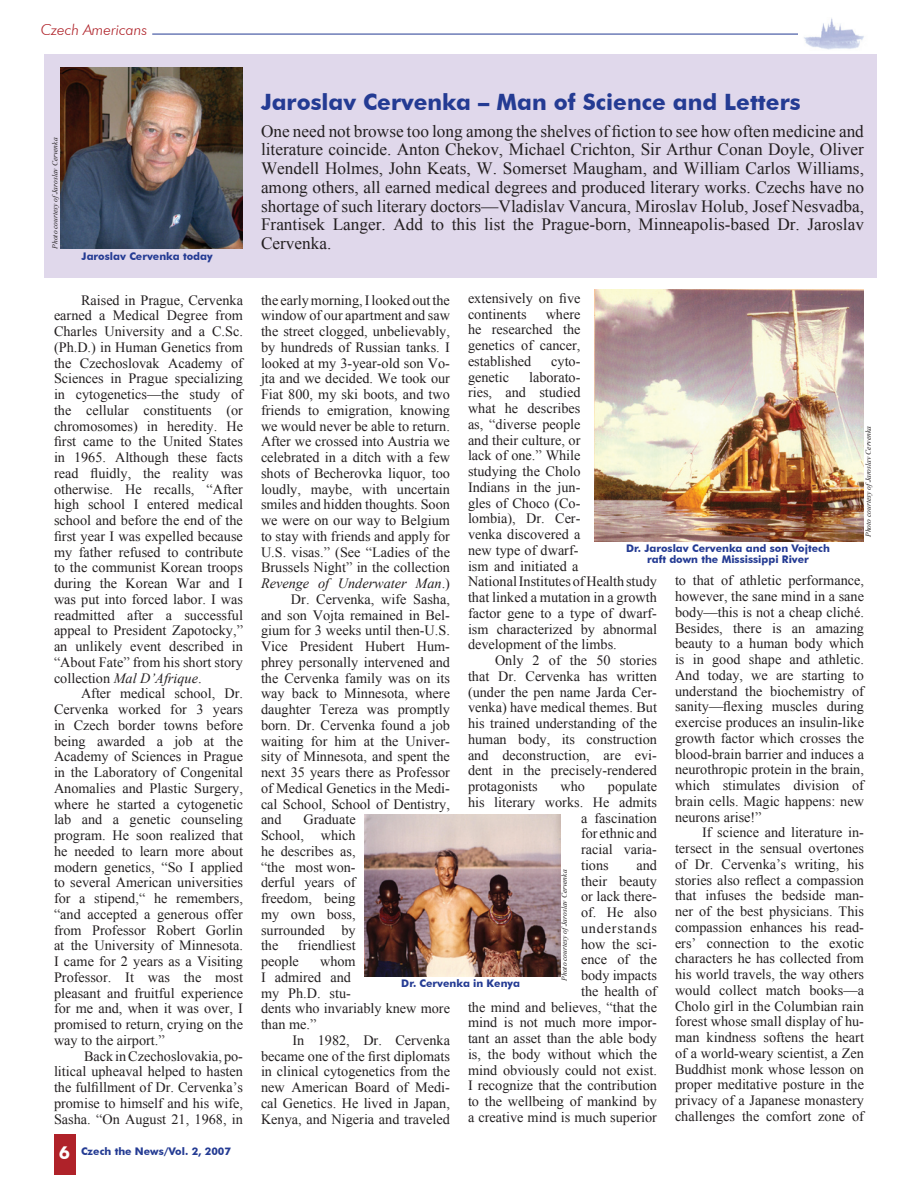
<style>
.page{position:relative;width:918px;height:1188px;background:#fff}
.page>*{position:absolute;margin:0;border:0;box-sizing:border-box;transform-origin:0 0}
.t1{font:700 22.5px "Futura BT";color:#243b93}
.t2{font:700 18px "Futura BT";color:#fff}
.t3{font:17.25px/18.8px "Times New Roman";color:#231f20;text-align:justify}
.t4{font:italic 300 15px "Futura BT";color:#af2229}
.t5{font:14.25px/15.8px "Times New Roman";color:#231f20;text-align:justify}
.t6{font:italic 14.25px "Times New Roman";color:#231f20}
.t7{font:700 10.5px/11.2px "Futura BT";color:#243b93;text-align:center}
.t8{font:italic 7.5px "Times New Roman";color:#231f20}
.s1{font-style:italic}
.s2{font-style:normal}
</style>
<div class="page">
<div style="left:44px;top:54px;width:832px;height:224px;background:#e0d8eb"></div>
<img style="left:60px;top:68px;width:183px;height:181px">
<img style="left:364px;top:814px;width:196px;height:162px">
<img style="left:594px;top:290px;width:270px;height:252px">
<div style="left:54px;top:1134px;width:21px;height:40px;background:#af2229"></div>
<hr style="left:152px;top:34px;width:646px;height:1px;background:#243b93">
<img style="left:804px;top:18px;width:60px;height:32px">
<p class="t4" style="left:41px;top:20px;width:108px">Czech Americans</p>
<p class="t8" style="left:50px;top:249px;width:112px;rotate:-90deg">Photo courtesy ofJaroslav Cervenka</p>
<p class="t7" style="left:82px;top:250px;width:133px">Jaroslav Cervenka today</p>
<p class="t5" style="left:54px;top:292px;width:191px;text-indent:27px">Raised in Prague, Cervenka earned a Medical Degree from Charles University and a C.Sc. (Ph.D.) in Human Genetics from the Czechoslovak Academy of Sciences in Prague specializing in cytogenetics—the study of the cellular constituents (or chromosomes) in heredity. He first came to the United States in 1965. Although these facts read fluidly, the reality was otherwise. He recalls, “After high school I entered medical school and before the end of the first year I was expelled because my father refused to contribute to the communist Korean troops during the Korean War and I was put into forced labor. I was readmitted after a successful appeal to President Zapotocky,” an unlikely event described in “About Fate” from his short story collection <span class="s1">Mal D’Afrique</span>.</p>
<p class="t5" style="left:54px;top:686px;width:191px;text-indent:27px">After medical school, Dr.<br>Cervenka worked for 3 years in Czech border towns before being awarded a job at the Academy of Sciences in Prague in the Laboratory of Congenital Anomalies and Plastic Surgery, where he started a cytogenetic lab and a genetic counseling program. He soon realized that he needed to learn more about modern genetics, “So I applied to several American universities for a stipend,“ he remembers, “and accepted a generous offer from Professor Robert Gorlin at the University of Minnesota.<br>I came for 2 years as a Visiting Professor. It was the most pleasant and fruitful experience for me and, when it was over, I promised to return, crying on the way to the airport.”</p>
<p class="t5" style="left:54px;top:1048px;width:191px;text-indent:30px">Back in Czechoslovakia, po&shy;litical upheaval helped to hasten the fulfillment of Dr. Cervenka’s promise to himself and his wife, Sasha. “On August 21, 1968, in</p>
<p class="t2" style="left:59px;top:1142px;width:13px">6</p>
<p class="t7" style="left:81px;top:1145px;width:152px">Czech the News/Vol. 2, 2007</p>
<h1 class="t1" style="left:261px;top:88px;width:541px">Jaroslav Cervenka – Man of Science and Letters</h1>
<p class="t3" style="left:261px;top:121px;width:605px">One need not browse too long among the shelves of fiction to see how often medicine and literature coincide. Anton Chekov, Michael Crichton, Sir Arthur Conan Doyle, Oliver Wendell Holmes, John Keats, W. Somerset Maugham, and William Carlos Williams, among others, all earned medical degrees and produced literary works. Czechs have no shortage of such literary doctors—Vladislav Vancura, Miroslav Holub, Josef Nesvadba, Frantisek Langer. Add to this list the Prague-born, Minneapolis-based Dr. Jaroslav Cervenka.</p>
<p class="t5" style="left:468px;top:290px;width:114px">extensively on five continents</p>
<p class="t5" style="left:261px;top:292px;width:190px">the early morning, I looked out the</p>
<p class="t5" style="left:261px;top:308px;width:191px">window of our apartment and saw</p>
<p class="t5" style="left:261px;top:323px;width:191px">the street clogged, unbelievably,</p>
<p class="t5" style="left:261px;top:339px;width:191px">by hundreds of Russian tanks. I</p>
<p class="t5" style="left:261px;top:355px;width:190px">looked at my 3-year-old son Vo-</p>
<p class="t5" style="left:261px;top:371px;width:190px">jta and we decided. We took our</p>
<p class="t5" style="left:261px;top:386px;width:190px">Fiat 800, my ski boots, and two</p>
<p class="t5" style="left:261px;top:402px;width:190px">friends to emigration, knowing</p>
<p class="t5" style="left:261px;top:418px;width:190px">we would never be able to return.</p>
<p class="t5" style="left:261px;top:434px;width:190px">After we crossed into Austria we</p>
<p class="t5" style="left:261px;top:449px;width:191px">celebrated in a ditch with a few</p>
<p class="t5" style="left:261px;top:465px;width:190px">shots of Becherovka liquor, too</p>
<p class="t5" style="left:261px;top:481px;width:191px">loudly, maybe, with uncertain</p>
<p class="t5" style="left:261px;top:497px;width:190px">smiles and hidden thoughts. Soon</p>
<p class="t5" style="left:261px;top:512px;width:190px">we were on our way to Belgium</p>
<p class="t5" style="left:261px;top:528px;width:191px">to stay with friends and apply for</p>
<p class="t5" style="left:261px;top:544px;width:190px">U.S. visas.” (See “Ladies of the</p>
<p class="t5" style="left:261px;top:560px;width:191px">Brussels Night” in the collection</p>
<p class="t6" style="left:261px;top:574px;width:190px">Revenge of Underwater Man<span class="s2">.)</span></p>
<p class="t5" style="left:291px;top:591px;width:161px">Dr. Cervenka, wife Sasha,</p>
<p class="t5" style="left:261px;top:607px;width:190px">and son Vojta remained in Bel-</p>
<p class="t5" style="left:261px;top:623px;width:190px">gium for 3 weeks until then-U.S.</p>
<p class="t5" style="left:261px;top:638px;width:190px">Vice President Hubert Hum-</p>
<p class="t5" style="left:261px;top:654px;width:190px">phrey personally intervened and</p>
<p class="t5" style="left:261px;top:670px;width:190px">the Cervenka family was on its</p>
<p class="t5" style="left:261px;top:686px;width:190px">way back to Minnesota, where</p>
<p class="t5" style="left:261px;top:701px;width:190px">daughter Tereza was promptly</p>
<p class="t5" style="left:261px;top:717px;width:191px">born. Dr. Cervenka found a job</p>
<p class="t5" style="left:261px;top:733px;width:190px">waiting for him at the Univer-</p>
<p class="t5" style="left:261px;top:749px;width:190px">sity of Minnesota, and spent the</p>
<p class="t5" style="left:261px;top:764px;width:190px">next 35 years there as Professor</p>
<p class="t5" style="left:261px;top:780px;width:190px">of Medical Genetics in the Medi-</p>
<p class="t5" style="left:261px;top:796px;width:191px">cal School, School of Dentistry,</p>
<p class="t5" style="left:261px;top:812px;width:22px">and</p>
<p class="t5" style="left:468px;top:306px;width:114px;text-indent:78px">where he researched the genetics of cancer, established</p>
<p class="t5" style="left:551px;top:353px;width:31px">cyto-</p>
<p class="t5" style="left:468px;top:369px;width:191px;text-align:left;text-indent:61px">laborato-<br>ries, and studied<br>what he describes<br>as, “diverse people<br>and their culture, or<br>lack of one.” While<br>studying the Cholo<br>Indians in the jun-<br>gles of Choco (Co-<br>lombia), Dr. Cer-<br>venka discovered a<br>new type of dwarf-<br>ism and initiated a<br>National Institutes of Health study that linked a mutation in a growth factor gene to a type of dwarf&shy;ism characterized by abnormal development of the limbs.</p>
<p class="t5" style="left:468px;top:652px;width:191px;text-indent:27px">Only 2 of the 50 stories that Dr. Cervenka has written (under the pen name Jarda Cer&shy;venka) have medical themes. But his trained understanding of the human body, its construction and deconstruction, are evi&shy;dent in the precisely-rendered protagonists</p>
<p class="t5" style="left:468px;top:369px;width:43px">genetic</p>
<p class="t8" style="left:863px;top:537px;width:112px;rotate:-90deg">Photo courtesy ofJaroslav Cervenka</p>
<p class="t7" style="left:626px;top:542px;width:205px">Dr. Jaroslav Cervenka and son Vojtech raft down the Mississippi River</p>
<p class="t5" style="left:675px;top:572px;width:191px">to that of athletic performance, however, the sane mind in a sane body—this is not a cheap cliché.<br>Besides, there is an amazing beauty to a human body which is in good shape and athletic.<br>And today, we are starting to understand the biochemistry of sanity—flexing muscles during exercise produces an insulin-like growth factor which crosses the blood-brain barrier and induces a neurothropic protein in the brain, which stimulates division of brain cells. Magic happens: new neurons arise!”</p>
<p class="t5" style="left:675px;top:824px;width:191px;text-indent:27px">If science and literature in&shy;tersect in the sensual overtones of Dr. Cervenka’s writing, his stories also reflect a compassion that infuses the bedside man&shy;ner of the best physicians. This compassion enhances his read&shy;ers’ connection to the exotic characters he has collected from his world travels, the way others would collect match books—a Cholo girl in the Columbian rain forest whose small display of hu&shy;man kindness softens the heart of a world-weary scientist, a Zen Buddhist monk whose lesson on proper meditative posture in the privacy of a Japanese monastery challenges the comfort zone of</p>
<p class="t5" style="left:561px;top:778px;width:26px">who</p>
<p class="t5" style="left:608px;top:778px;width:51px">populate</p>
<p class="t5" style="left:468px;top:794px;width:191px">his literary works. He admits</p>
<p class="t5" style="left:581px;top:810px;width:77px">a fascination</p>
<p class="t5" style="left:581px;top:825px;width:77px">for ethnic and</p>
<p class="t5" style="left:581px;top:841px;width:77px">racial varia-</p>
<p class="t5" style="left:581px;top:857px;width:29px">tions</p>
<p class="t5" style="left:261px;top:812px;width:96px;text-indent:42px">Graduate School, which he describes as, “the most won&shy;derful years of freedom, being my own boss, surrounded by the</p>
<p class="t5" style="left:468px;top:857px;width:191px;text-align:right">and<br>their beauty<br>or lack there-<br>of. He also<br>understands<br>how the sci-<br>ence of the<br>body impacts<br>the health of<br>the mind and believes, “that the mind is not much more impor&shy;tant an asset than the able body is, the body without which the mind obviously could not exist.<br>I recognize that the contribution to the wellbeing of mankind by a creative mind is much superior</p>
<p class="t8" style="left:559px;top:981px;width:112px;rotate:-90deg">Photo courtesy ofJaroslav Cervenka</p>
<p class="t5" style="left:261px;top:938px;width:96px;text-indent:37px">friendliest people</p>
<p class="t5" style="left:261px;top:953px;width:191px;text-align:left;text-indent:59px">whom<br>I admired and<br>my Ph.D. stu-<br>dents who invariably knew more than me.”</p>
<p class="t5" style="left:261px;top:1032px;width:191px;text-indent:32px">In 1982, Dr. Cervenka became one of the first diplomats in clinical cytogenetics from the new American Board of Medi&shy;cal Genetics. He lived in Japan, Kenya, and Nigeria and traveled</p>
<p class="t7" style="left:401px;top:977px;width:120px">Dr. Cervenka in Kenya</p>
</div>
